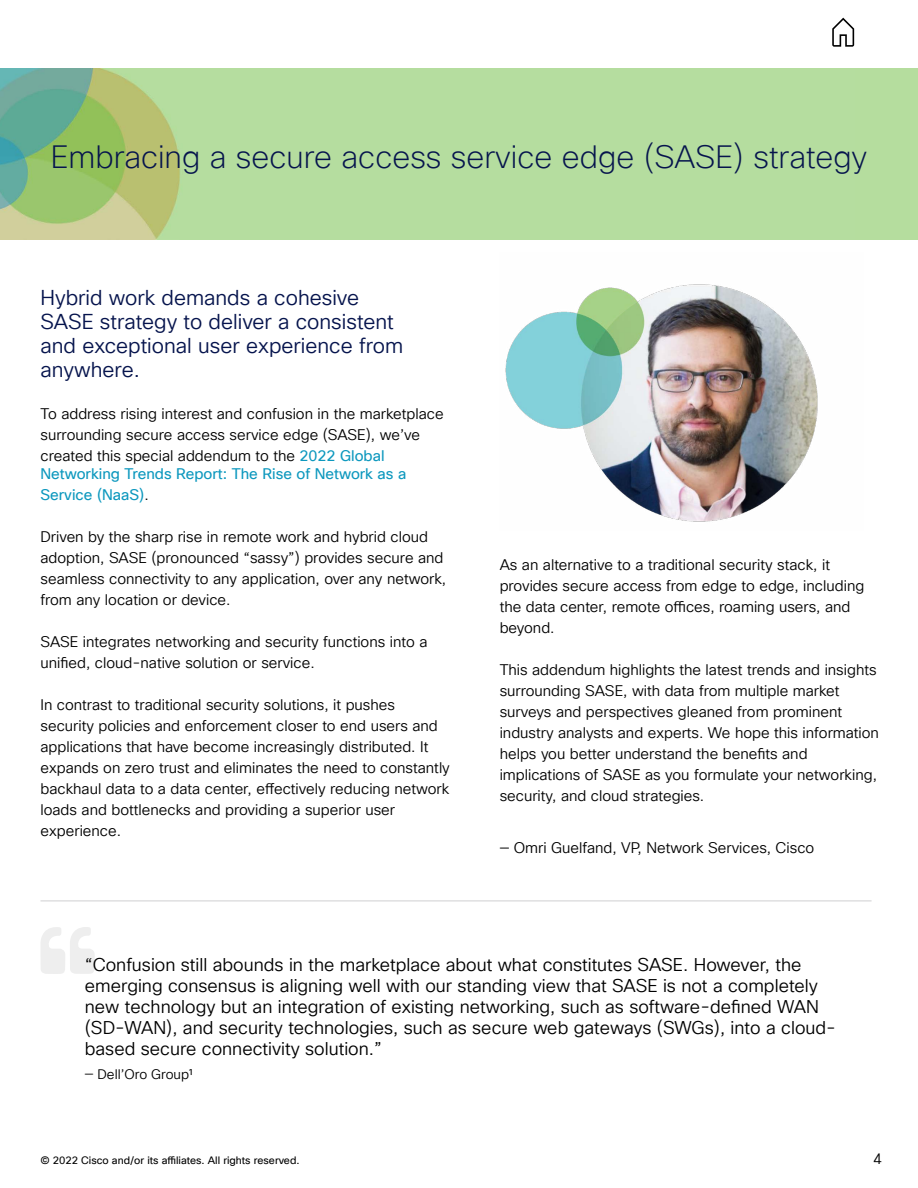
<style>
.page{position:relative;width:918px;height:1188px;background:#fff}
.page>*{position:absolute;margin:0;border:0;box-sizing:border-box;transform-origin:0 0}
.t1{font:200 31.5px "Cisco Sans TT";color:#06144d}
.t2{font:21px/24px "Cisco Sans TT Light";color:#06144d}
.t3{font:18px/21px "Cisco Sans TT Light";color:#000}
.t4{font:15px/21px "Cisco Sans TT Light";color:#000}
.t5{font:15px/21px "Cisco Sans TT";color:#0d98be}
.t6{font:13.5px "Cisco Sans TT Light";color:#000}
.t7{font:10.5px "Cisco Sans TT";color:#000}
.s1{font-family:"Cisco Sans TT";color:#0d98be}
.s2{font-family:"Cisco Sans TT Light";color:#000}
</style>
<div class="page">
<svg style="left:832px;top:18px;width:22px;height:29px"></svg>
<img style="left:505px;top:284px;width:313px;height:238px">
<div style="left:0;top:69px;width:918px;height:171px;background:#b5dd9e"></div>
<img style="left:0;top:69px;width:180px;height:171px">
<svg style="left:41px;top:927px;width:54px;height:47px"></svg>
<hr style="left:40px;top:901px;width:832px;height:1px;background:#cfcfd1">
<p class="t1" style="left:51px;top:136px;width:818px">Embracing a secure access service edge (SASE) strategy</p>
<p class="t2" style="left:40px;top:286px;width:364px">Hybrid work demands a cohesive<br>SASE strategy to deliver a consistent and exceptional user experience from anywhere.</p>
<p class="t4" style="left:40px;top:403px;width:405px">To address rising interest and confusion in the marketplace surrounding secure access service edge (SASE), we’ve created this special addendum to the <span class="s1">2022 Global</span></p>
<p class="t5" style="left:40px;top:463px;width:367px">Networking Trends Report: The Rise of Network as a<br>Service (NaaS)<span class="s2">.</span></p>
<p class="t4" style="left:40px;top:526px;width:407px">Driven by the sharp rise in remote work and hybrid cloud adoption, SASE (pronounced “sassy”) provides secure and seamless connectivity to any application, over any network, from any location or device.</p>
<p class="t4" style="left:40px;top:631px;width:388px">SASE integrates networking and security functions into a unified, cloud-native solution or service.</p>
<p class="t4" style="left:40px;top:694px;width:411px">In contrast to traditional security solutions, it pushes security policies and enforcement closer to end users and applications that have become increasingly distributed. It expands on zero trust and eliminates the need to constantly backhaul data to a data center, effectively reducing network loads and bottlenecks and providing a superior user experience.</p>
<p class="t4" style="left:500px;top:555px;width:366px">As an alternative to a traditional security stack, it provides secure access from edge to edge, including the data center, remote offices, roaming users, and beyond.</p>
<p class="t4" style="left:500px;top:660px;width:381px">This addendum highlights the latest trends and insights surrounding SASE, with data from multiple market surveys and perspectives gleaned from prominent industry analysts and experts. We hope this information helps you better understand the benefits and implications of SASE as you formulate your networking, security, and cloud strategies.</p>
<p class="t4" style="left:500px;top:838px;width:316px">— Omri Guelfand, VP, Network Services, Cisco</p>
<p class="t3" style="left:85px;top:954px;width:753px">“Confusion still abounds in the marketplace about what constitutes SASE. However, the emerging consensus is aligning well with our standing view that SASE is not a completely new technology but an integration of existing networking, such as software-defined WAN (SD-WAN), and security technologies, such as secure web gateways (SWGs), into a cloud&shy;based secure connectivity solution.”</p>
<p class="t6" style="left:85px;top:1065px;width:109px">— Dell’Oro Group¹</p>
<p class="t7" style="left:40px;top:1153px;width:261px">© 2022 Cisco and/or its affiliates. All rights reserved.</p>
<p class="t4" style="left:873px;top:1149px;width:10px">4</p>
</div>
